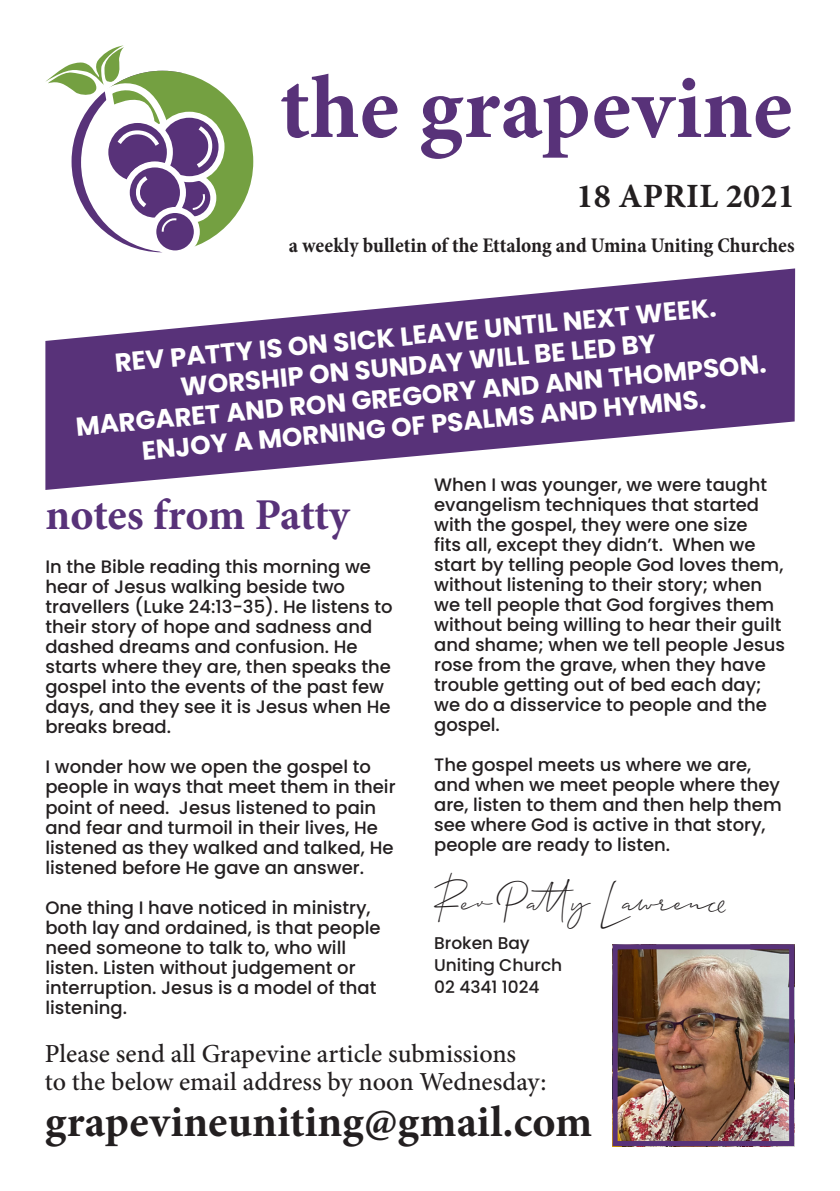
<style>
.page{position:relative;width:840px;height:1191px;background:#fff}
.page>*{position:absolute;margin:0;border:0;box-sizing:border-box;transform-origin:0 0}
.t1{font:700 90px "Minion Pro";letter-spacing:.005em;color:#583279}
.t2{font:48px "Allison Script";color:#231f20}
.t3{font:700 44px "Minion Pro";color:#231f20}
.t4{font:700 44px "Minion Pro";letter-spacing:-.01em;color:#583279}
.t5{font:700 34px "Minion Pro";letter-spacing:.01em;color:#231f20}
.t6{font:700 26px/30px "Poppins";color:#fff;text-align:center}
.t7{font:500 26px/28px "Minion Pro";color:#231f20}
.t8{font:700 condensed 21px "Minion Pro";color:#231f20}
.t9{font:500 18px/20px "Poppins";color:#231f20}
.t10{font:500 17px/22px "Poppins";color:#231f20}
</style>
<div class="page">
<div style="left:150px;top:207px;width:50px;height:49px;border:6px solid #fff;border-radius:50%"></div>
<svg style="left:45px;top:45px;width:208px;height:207px"></svg>
<img style="left:618px;top:950px;width:169px;height:190px">
<div style="left:612px;top:944px;width:181px;height:202px;border:5px solid #583279"></div>
<svg style="left:45px;top:268px;width:749px;height:222px;fill:#583279"></svg>
<p class="t1" style="left:279px;top:45px;width:514px">the grapevine</p>
<p class="t5" style="left:576px;top:172px;width:220px">18 APRIL 2021</p>
<p class="t8" style="left:289px;top:230px;width:507px">a weekly bulletin of the Ettalong and Umina Uniting Churches</p>
<p class="t6" style="left:113px;top:347px;width:605px;rotate:-5deg">REV PATTY IS ON SICK LEAVE UNTIL NEXT WEEK.</p>
<p class="t6" style="left:72px;top:380px;width:694px;rotate:-5deg">WORSHIP ON SUNDAY WILL BE LED BY<br>MARGARET AND RON GREGORY AND ANN THOMPSON.<br>ENJOY A MORNING OF PSALMS AND HYMNS.</p>
<p class="t9" style="left:434px;top:474px;width:352px">When I was younger, we were taught evangelism techniques that started with the gospel, they were one size<br>fits all, except they didn’t. When we start by telling people God loves them, without listening to their story; when we tell people that God forgives them without being willing to hear their guilt and shame; when we tell people Jesus rose from the grave, when they have trouble getting out of bed each day; we do a disservice to people and the gospel.</p>
<p class="t9" style="left:434px;top:754px;width:349px">The gospel meets us where we are, and when we meet people where they are, listen to them and then help them see where God is active in that story, people are ready to listen.</p>
<p class="t2" style="left:434px;top:864px;width:296px">Rev Patty Lawrence</p>
<p class="t10" style="left:434px;top:932px;width:130px">Broken Bay<br>Uniting Church</p>
<p class="t10" style="left:434px;top:976px;width:107px">02 4341 1024</p>
<p class="t4" style="left:45px;top:484px;width:305px">notes from Patty</p>
<p class="t9" style="left:45px;top:557px;width:348px">In the Bible reading this morning we hear of Jesus walking beside two travellers (Luke 24:13-35). He listens to their story of hope and sadness and dashed dreams and confusion. He starts where they are, then speaks the gospel into the events of the past few days, and they see it is Jesus when He breaks bread.</p>
<p class="t9" style="left:45px;top:757px;width:351px">I wonder how we open the gospel to people in ways that meet them in their point of need. Jesus listened to pain and fear and turmoil in their lives, He listened as they walked and talked, He listened before He gave an answer.</p>
<p class="t9" style="left:45px;top:897px;width:336px">One thing I have noticed in ministry, both lay and ordained, is that people need someone to talk to, who will listen. Listen without judgement or interruption. Jesus is a model of that listening.</p>
<p class="t7" style="left:45px;top:1039px;width:503px">Please send all Grapevine article submissions<br>to the below email address by noon Wednesday:</p>
<p class="t3" style="left:45px;top:1091px;width:548px">grapevineuniting@gmail.com</p>
</div>
